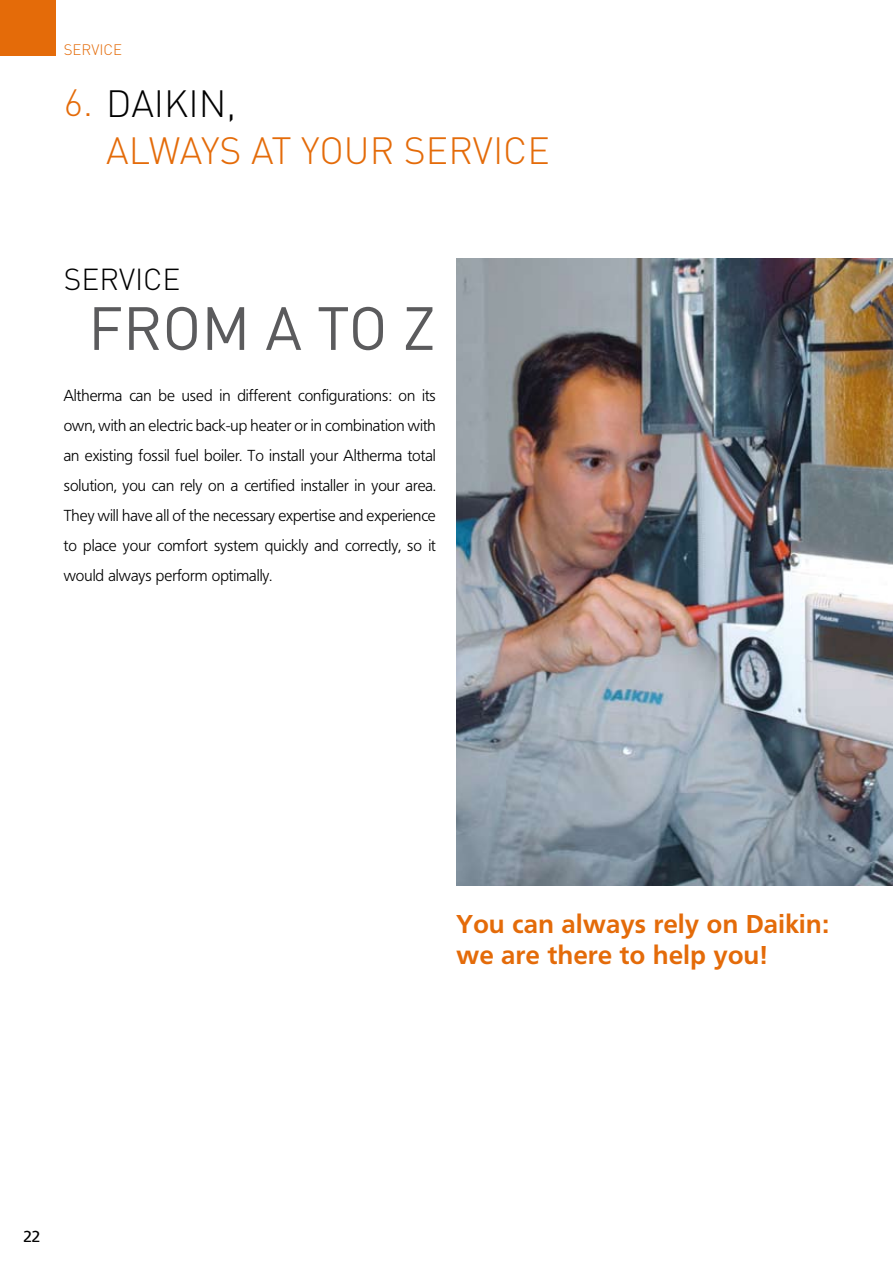
<style>
.page{position:relative;width:893px;height:1263px;background:#fff}
.page>*{position:absolute;margin:0;border:0;box-sizing:border-box;transform-origin:0 0}
.t1{font:60px "DIN";color:#5b5b5d}
.t2{font:300 37.5px "DIN";color:#e46b09}
.t3{font:300 37.5px "DIN";color:#000}
.t4{font:300 30px "DIN";color:#000}
.t5{font:700 25.5px/30.6px "Frutiger BSK65";letter-spacing:.02em;color:#e46b09}
.t6{font:300 15.75px/30px "Frutiger BSK45";color:#000;text-align:justify}
.t7{font:15.75px "Frutiger BSK55 Roman";color:#000}
.t8{font:300 15px "DIN";color:#e46b09}
.s1{color:#e46b09}
</style>
<div class="page">
<img style="left:456px;top:259px;width:437px;height:627px">
<div style="left:0;top:0;width:55px;height:55px;background:#e46b09"></div>
<p class="t8" style="left:64px;top:39px;width:60px">SERVICE</p>
<h2 class="t3" style="left:64px;top:78px;width:85px"><span class="s1">6.</span> Daiki</h2>
<h2 class="t3" style="left:199px;top:78px;width:39px">n,</h2>
<h2 class="t2" style="left:106px;top:126px;width:445px">ALWAYS AT YO UR SERVIC E</h2>
<h3 class="t4" style="left:64px;top:259px;width:118px">SERVICE</h3>
<h1 class="t1" style="left:88px;top:294px;width:349px">FROM A TO Z</h1>
<p class="t6" style="left:64px;top:381px;width:374px">Altherma can be used in different configurations: on its own, with an electric back-up heater or in combination with an existing fossil fuel boiler. To install your Altherma total solution, you can rely on a certified installer in your area.<br>They will have all of the necessary expertise and experience to place your comfort system quickly and correctly, so it would always perform optimally.</p>
<p class="t7" style="left:23px;top:1227px;width:19px">22</p>
<h3 class="t5" style="left:456px;top:909px;width:374px">You can always rely on Daikin: we are there to help you!</h3>
</div>
